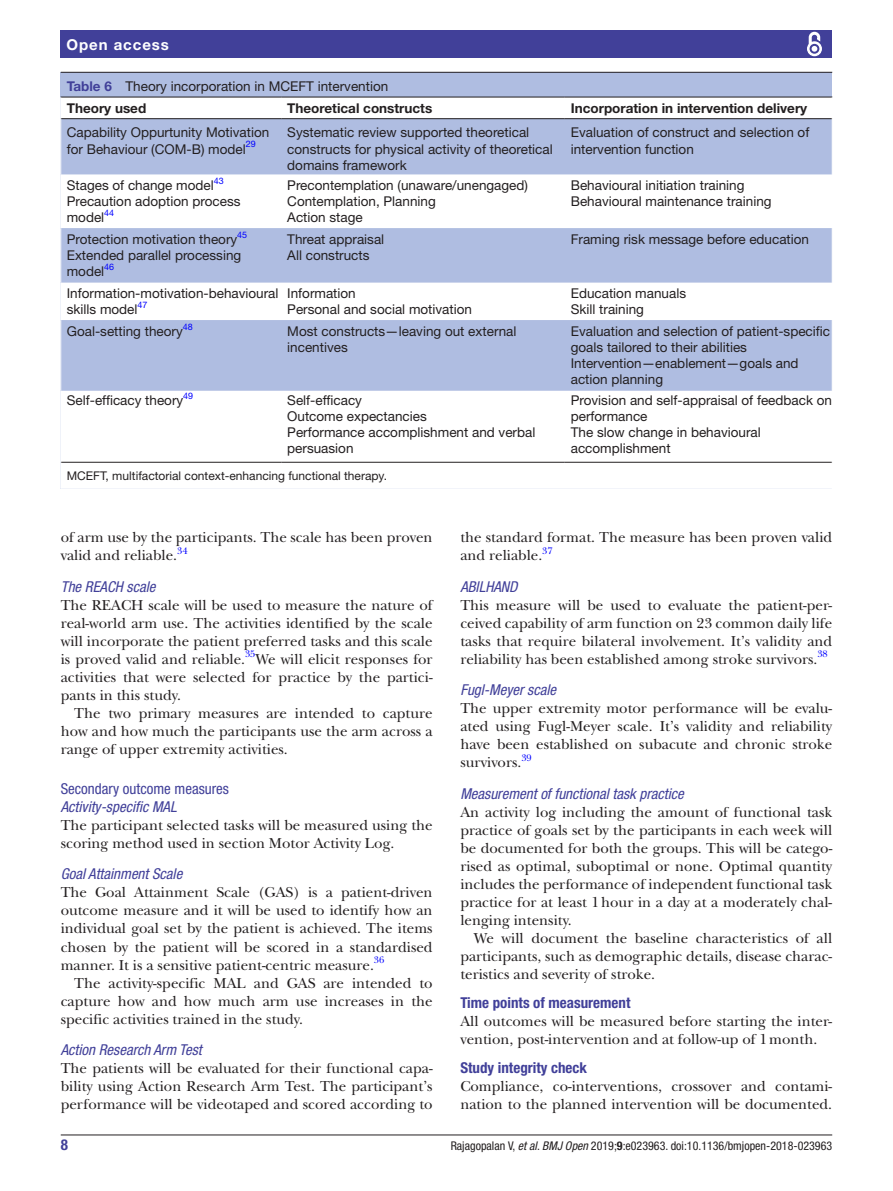
<style>
.page{position:relative;width:893px;height:1191px;background:#fff}
.page>*{position:absolute;margin:0;border:0;box-sizing:border-box;transform-origin:0 0}
.t1{font:15px/18px "New Baskerville";color:#231f20;text-align:justify}
.t2{font:italic condensed 15px "Helvetica Neue LT Std";color:#414099}
.t3{font:700 condensed 15px "Helvetica Neue LT Std";color:#414099}
.t4{font:condensed 15px "Helvetica Neue LT Std";color:#414099}
.t5{font:700 15px "Helvetica Neue LT Std";letter-spacing:.065em;color:#fff}
.t6{font:13.5px/16.2px "Helvetica Neue LT Std";color:#231f20}
.t7{font:700 13.5px "Helvetica Neue LT Std";color:#231f20}
.t8{font:condensed 12px "Helvetica Neue LT Std";color:#231f20}
.t9{font:12px "Helvetica Neue LT Std";color:#231f20}
.t10{font:9.9px "New Baskerville";color:#00f}
.t11{font:9px "Helvetica Neue LT Std";color:#00f}
.s1{font-weight:700;color:#414099}
.s2{font-weight:700}
.s3{font-style:italic}
</style>
<div class="page">
<hr style="left:61px;top:1134px;width:771px;height:1px;background:#231f20">
<div style="left:61px;top:31px;width:771px;height:27px;background:#414099"></div>
<svg style="left:807px;top:31px;width:15px;height:26px"></svg>
<div style="left:61px;top:73px;width:771px;height:416px;background:#afbde1"></div>
<hr style="left:61px;top:72px;width:771px;height:1px;background:#231f20">
<div style="left:61px;top:98px;width:771px;height:391px;background:#fff"></div>
<svg style="left:61px;top:119px;width:771px;height:271px"></svg>
<hr style="left:61px;top:97px;width:220px;height:1px;background:#231f20">
<hr style="left:61px;top:118px;width:220px;height:1px;background:#231f20">
<hr style="left:281px;top:97px;width:284px;height:1px;background:#231f20">
<hr style="left:281px;top:118px;width:284px;height:1px;background:#231f20">
<hr style="left:565px;top:97px;width:267px;height:1px;background:#231f20">
<hr style="left:565px;top:118px;width:267px;height:1px;background:#231f20">
<hr style="left:281px;top:462px;width:284px;height:1px;background:#231f20">
<hr style="left:565px;top:462px;width:267px;height:1px;background:#231f20">
<hr style="left:61px;top:462px;width:220px;height:1px;background:#231f20">
<svg style="left:60px;top:97px;width:1px;height:22px"></svg>
<svg style="left:60px;top:462px;width:1px;height:27px"></svg>
<hr style="left:67px;top:479px;width:765px;height:1px;background:#fff">
<p class="t5" style="left:66px;top:35px;width:104px">Open access</p>
<p class="t6" style="left:67px;top:75px;width:323px;line-height:22px"><span class="s1">Table 6</span> Theory incorporation in MCEFT intervention<br><span class="s2">Theory used</span></p>
<p class="t7" style="left:287px;top:99px;width:146px">Theoretical constructs</p>
<p class="t7" style="left:571px;top:99px;width:238px">Incorporation in intervention delivery</p>
<p class="t6" style="left:67px;top:124px;width:204px">Capability Oppurtunity Motivation for Behaviour (COM-B) model<sup>29</sup></p>
<p class="t6" style="left:287px;top:124px;width:267px">Systematic review supported theoretical constructs for physical activity of theoretical domains framework</p>
<p class="t6" style="left:571px;top:124px;width:240px">Evaluation of construct and selection of intervention function</p>
<p class="t6" style="left:67px;top:177px;width:149px">Stages of change model</p>
<p class="t11" style="left:214px;top:175px;width:11px">43</p>
<p class="t6" style="left:67px;top:193px;width:175px">Precaution adoption process model<sup>44</sup></p>
<p class="t6" style="left:287px;top:177px;width:242px">Precontemplation (unaware/unengaged)<br>Contemplation, Planning<br>Action stage</p>
<p class="t6" style="left:571px;top:177px;width:202px">Behavioural initiation training<br>Behavioural maintenance training</p>
<p class="t6" style="left:67px;top:231px;width:172px">Protection motivation theory</p>
<p class="t11" style="left:237px;top:229px;width:11px">45</p>
<p class="t6" style="left:67px;top:247px;width:176px">Extended parallel processing model<sup>46</sup></p>
<p class="t6" style="left:67px;top:285px;width:213px">Information-motivation-behavioural skills model</p>
<p class="t11" style="left:138px;top:299px;width:11px">47</p>
<p class="t6" style="left:287px;top:231px;width:99px">Threat appraisal<br>All constructs</p>
<p class="t6" style="left:571px;top:231px;width:240px">Framing risk message before education</p>
<p class="t6" style="left:287px;top:285px;width:186px">Information<br>Personal and social motivation</p>
<p class="t6" style="left:571px;top:285px;width:117px">Education manuals<br>Skill training</p>
<p class="t6" style="left:67px;top:323px;width:118px">Goal-setting theory</p>
<p class="t11" style="left:183px;top:321px;width:11px">48</p>
<p class="t6" style="left:287px;top:323px;width:231px">Most constructs—leaving out external incentives</p>
<p class="t6" style="left:571px;top:323px;width:261px">Evaluation and selection of patient-specific goals tailored to their abilities Intervention—enablement—goals and action planning</p>
<p class="t6" style="left:67px;top:391px;width:118px">Self-efficacy theory</p>
<p class="t11" style="left:183px;top:390px;width:11px">49</p>
<p class="t6" style="left:287px;top:391px;width:250px">Self-efficacy<br>Outcome expectancies<br>Performance accomplishment and verbal persuasion</p>
<p class="t6" style="left:571px;top:391px;width:263px">Provision and self-appraisal of feedback on performance<br>The slow change in behavioural accomplishment</p>
<p class="t9" style="left:67px;top:468px;width:322px">MCEFT, multifactorial context-enhancing functional therapy.</p>
<p class="t1" style="left:61px;top:528px;width:373px">of arm use by the participants. The scale has been proven valid and reliable.</p>
<p class="t10" style="left:177px;top:544px;width:12px">34</p>
<p class="t2" style="left:61px;top:578px;width:96px">The REACH scale</p>
<p class="t1" style="left:61px;top:596px;width:373px">The REACH scale will be used to measure the nature of real-world arm use. The activities identified by the scale will incorporate the patient preferred tasks and this scale is proved valid and reliable.<sup>35</sup>We will elicit responses for activities that were selected for practice by the partici&shy;pants in this study.</p>
<p class="t1" style="left:61px;top:704px;width:373px;text-indent:14px">The two primary measures are intended to capture how and how much the participants use the arm across a range of upper extremity activities.</p>
<p class="t4" style="left:61px;top:779px;width:170px">Secondary outcome measures</p>
<p class="t2" style="left:61px;top:797px;width:118px">Activity-specific MAL</p>
<p class="t1" style="left:61px;top:816px;width:373px">The participant selected tasks will be measured using the scoring method used in section Motor Activity Log.</p>
<p class="t2" style="left:61px;top:865px;width:123px">Goal Attainment Scale</p>
<p class="t1" style="left:61px;top:883px;width:373px">The Goal Attainment Scale (GAS) is a patient-driven outcome measure and it will be used to identify how an individual goal set by the patient is achieved. The items chosen by the patient will be scored in a standardised manner. It is a sensitive patient-centric measure.<sup>36</sup></p>
<p class="t1" style="left:61px;top:973px;width:373px;text-indent:14px">The activity-specific MAL and GAS are intended to capture how and how much arm use increases in the specific activities trained in the study.</p>
<p class="t2" style="left:61px;top:1041px;width:143px">Action Research Arm Test</p>
<p class="t1" style="left:61px;top:1059px;width:373px">The patients will be evaluated for their functional capa&shy;bility using Action Research Arm Test. The participant’s performance will be videotaped and scored according to</p>
<p class="t1" style="left:460px;top:528px;width:373px">the standard format. The measure has been proven valid and reliable.<sup>37</sup></p>
<p class="t2" style="left:460px;top:578px;width:59px">ABILHAND</p>
<p class="t1" style="left:460px;top:596px;width:373px">This measure will be used to evaluate the patient-per&shy;ceived capability of arm function on 23 common daily life tasks that require bilateral involvement. It’s validity and reliability has been established among stroke survivors.</p>
<p class="t10" style="left:817px;top:648px;width:12px">38</p>
<p class="t2" style="left:460px;top:681px;width:97px">Fugl-Meyer scale</p>
<p class="t1" style="left:460px;top:699px;width:373px">The upper extremity motor performance will be evalu&shy;ated using Fugl-Meyer scale. It’s validity and reliability have been established on subacute and chronic stroke survivors.</p>
<p class="t10" style="left:521px;top:751px;width:12px">39</p>
<p class="t2" style="left:460px;top:785px;width:225px">Measurement of functional task practice</p>
<p class="t1" style="left:460px;top:803px;width:373px">An activity log including the amount of functional task practice of goals set by the participants in each week will be documented for both the groups. This will be catego&shy;rised as optimal, suboptimal or none. Optimal quantity includes the performance of independent functional task practice for at least 1hour in a day at a moderately chal&shy;lenging intensity.</p>
<p class="t1" style="left:460px;top:929px;width:373px;text-indent:14px">We will document the baseline characteristics of all participants, such as demographic details, disease charac&shy;teristics and severity of stroke.</p>
<p class="t3" style="left:460px;top:993px;width:172px">Time points of measurement</p>
<p class="t1" style="left:460px;top:1012px;width:373px">All outcomes will be measured before starting the inter&shy;vention, post-intervention and at follow-up of 1month.</p>
<p class="t3" style="left:460px;top:1059px;width:128px">Study integrity check</p>
<p class="t1" style="left:460px;top:1077px;width:373px">Compliance, co-interventions, crossover and contami&shy;nation to the planned intervention will be documented.</p>
<p class="t3" style="left:61px;top:1135px;width:9px">8</p>
<p class="t8" style="left:451px;top:1138px;width:383px">Rajagopalan V, <span class="s3">et al</span>. <span class="s3">BMJ Open</span> 2019;<span class="s2">9</span>:e023963. doi:10.1136/bmjopen-2018-023963</p>
</div>
